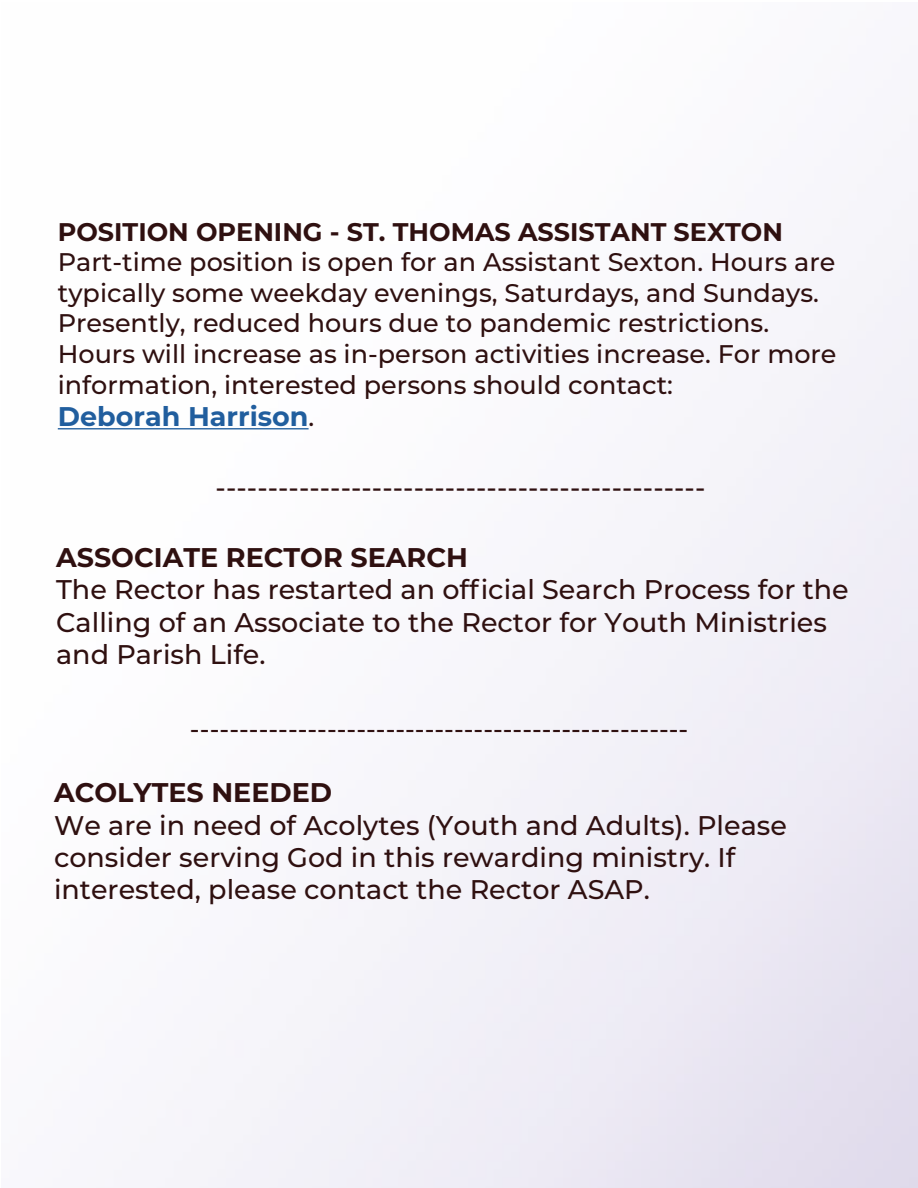
<style>
.page{position:relative;width:918px;height:1188px;background:#fff}
.page>*{position:absolute;margin:0;border:0;box-sizing:border-box;transform-origin:0 0}
.t1{font:500 27px/32.4px "Montserrat";color:#2f1010}
.t2{font:700 27px "Montserrat";color:#2f1010}
.t3{font:700 27px "Montserrat";color:#215e9e}
.t4{font:500 25.5px/30.6px "Montserrat";color:#2f1010}
.t5{font:700 25.5px "Montserrat";color:#2f1010}
.s1{font-weight:500;font-size:25.5px;color:#2f1010}
</style>
<div class="page">
<hr style="left:58px;top:428px;width:251px;height:1px;background:#215e9e">
<p class="t5" style="left:58px;top:213px;width:727px">POSITION OPENING - ST. THOMAS ASSISTANT SEXTON</p>
<p class="t4" style="left:58px;top:246px;width:780px">Part-time position is open for an Assistant Sexton. Hours are typically some weekday evenings, Saturdays, and Sundays.<br>Presently, reduced hours due to pandemic restrictions.<br>Hours will increase as in-person activities increase. For more information, interested persons should contact:</p>
<p class="t3" style="left:58px;top:397px;width:258px">Deborah Harrison<span class="s1">.</span></p>
<p class="t1" style="left:216px;top:470px;width:491px">-----------------------------------------------</p>
<p class="t2" style="left:56px;top:538px;width:413px">ASSOCIATE RECTOR SEARCH</p>
<p class="t1" style="left:56px;top:573px;width:794px">The Rector has restarted an official Search Process for the<br>Calling of an Associate to the Rector for Youth Ministries and Parish Life.</p>
<p class="t4" style="left:190px;top:713px;width:500px">---------------------------------------------------</p>
<p class="t2" style="left:54px;top:773px;width:280px">ACOLYTES NEEDED</p>
<p class="t1" style="left:54px;top:808px;width:734px">We are in need of Acolytes (Youth and Adults). Please consider serving God in this rewarding ministry. If interested, please contact the Rector ASAP.</p>
</div>
